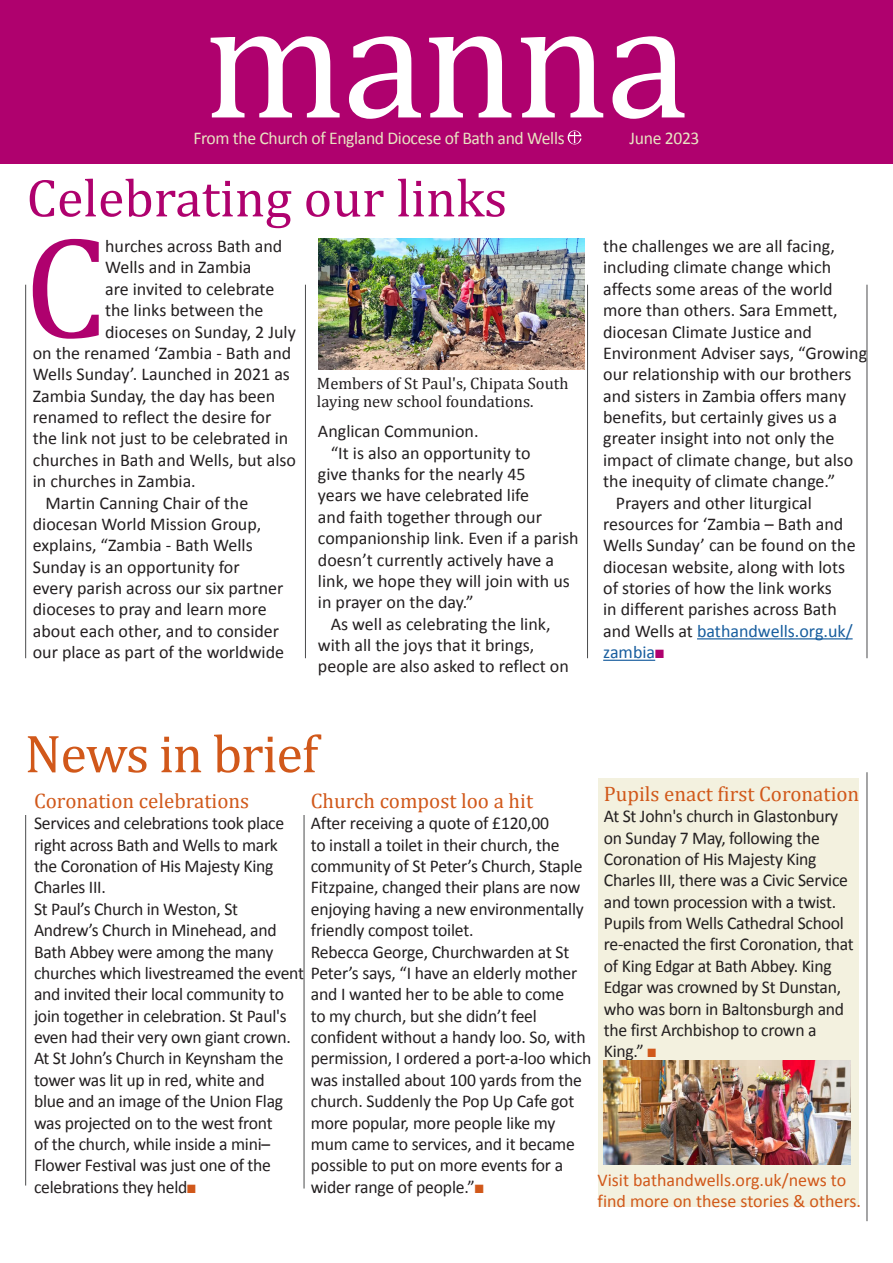
<style>
.page{position:relative;width:893px;height:1263px;background:#fff}
.page>*{position:absolute;margin:0;border:0;box-sizing:border-box;transform-origin:0 0}
.t1{font:170.7px "Cambria";letter-spacing:-.02em;color:#fff}
.FEATURE_DROP_CAP{font:146.25px "Cambria";color:#af016e}
.t2{font:54px "Cambria";color:#af016e}
.t3{font:54px "Cambria";letter-spacing:-.02em;color:#d1581a}
.BODY_COPY{font:21px "Cambria";color:#d1581a}
.BODY_COPY-2{font:18px/21.3px "Calibri";letter-spacing:-.01em;color:#231f20}
.FEATURE_DROP_CAP-2{font:18px "Calibri";color:#231f20}
.t4{font:18px/21.3px "Calibri";color:#d1581a}
.t5{font:18px "Calibri";letter-spacing:-.02em;color:#e8e4c2}
.t6{font:16.5px/18.1px "Cambria";color:#231f20}
.s1{color:#175d9e}
.s2{color:#af016e}
.s3{color:#d1581a}
</style>
<div class="page">
<div style="left:0;top:0;width:893px;height:164px;background:#af016e"></div>
<img style="left:568px;top:130px;width:14px;height:14px">
<hr style="left:697px;top:638px;width:156px;height:1px;background:#175d9e">
<hr style="left:603px;top:660px;width:52px;height:1px;background:#175d9e">
<hr style="left:867px;top:285px;width:1px;height:373px;background:#4b4c4d">
<hr style="left:867px;top:772px;width:1px;height:449px;background:#4b4c4d">
<hr style="left:25px;top:285px;width:1px;height:373px;background:#4b4c4d">
<hr style="left:25px;top:815px;width:1px;height:370px;background:#4b4c4d">
<hr style="left:305px;top:285px;width:1px;height:373px;background:#4b4c4d">
<hr style="left:587px;top:285px;width:1px;height:373px;background:#4b4c4d">
<hr style="left:304px;top:815px;width:1px;height:373px;background:#4b4c4d">
<div style="left:598px;top:779px;width:261px;height:428px;background:#f3f1df"></div>
<img style="left:604px;top:1060px;width:246px;height:105px">
<img style="left:319px;top:239px;width:265px;height:131px">
<p class="t1" style="left:204px;top:-41px;width:487px">manna</p>
<p class="t5" style="left:193px;top:127px;width:373px">From the Church of England Diocese of Bath and Wells</p>
<p class="t5" style="left:630px;top:127px;width:71px">June 2023</p>
<p class="t2" style="left:27px;top:166px;width:482px">Celebrating our links</p>
<p class="FEATURE_DROP_CAP" style="left:24px;top:202px;width:84px">C</p>
<p class="FEATURE_DROP_CAP-2" style="left:105px;top:235px;width:179px">hurches across Bath and</p>
<p class="FEATURE_DROP_CAP-2" style="left:105px;top:256px;width:148px">Wells and in Zambia</p>
<p class="FEATURE_DROP_CAP-2" style="left:105px;top:277px;width:171px">are invited to celebrate</p>
<p class="FEATURE_DROP_CAP-2" style="left:105px;top:299px;width:160px">the links between the</p>
<p class="FEATURE_DROP_CAP-2" style="left:105px;top:320px;width:192px">dioceses on Sunday, 2 July</p>
<p class="FEATURE_DROP_CAP-2" style="left:33px;top:342px;width:260px">on the renamed ‘Zambia - Bath and</p>
<p class="FEATURE_DROP_CAP-2" style="left:33px;top:363px;width:259px">Wells Sunday’. Launched in 2021 as</p>
<p class="FEATURE_DROP_CAP-2" style="left:33px;top:384px;width:244px">Zambia Sunday, the day has been</p>
<p class="FEATURE_DROP_CAP-2" style="left:33px;top:406px;width:240px">renamed to reflect the desire for</p>
<p class="FEATURE_DROP_CAP-2" style="left:33px;top:427px;width:257px">the link not just to be celebrated in</p>
<p class="FEATURE_DROP_CAP-2" style="left:33px;top:448px;width:265px">churches in Bath and Wells, but also</p>
<p class="FEATURE_DROP_CAP-2" style="left:33px;top:470px;width:165px">in churches in Zambia.</p>
<p class="BODY_COPY-2" style="left:33px;top:492px;width:253px;text-indent:13px">Martin Canning Chair of the diocesan World Mission Group, explains, “Zambia - Bath Wells<br>Sunday is an opportunity for every parish across our six partner dioceses to pray and learn more about each other, and to consider our place as part of the worldwide</p>
<p class="t6" style="left:317px;top:374px;width:253px">Members of St Paul's, Chipata South laying new school foundations.</p>
<p class="BODY_COPY-2" style="left:318px;top:421px;width:162px">Anglican Communion.</p>
<p class="BODY_COPY-2" style="left:318px;top:442px;width:262px;text-indent:13px">“It is also an opportunity to<br>give thanks for the nearly 45<br>years we have celebrated life<br>and faith together through our companionship link. Even if a parish doesn’t currently actively have a link, we hope they will join with us in prayer on the day.”</p>
<p class="BODY_COPY-2" style="left:318px;top:613px;width:252px;text-indent:13px">As well as celebrating the link, with all the joys that it brings, people are also asked to reflect on</p>
<p class="BODY_COPY-2" style="left:603px;top:235px;width:265px">the challenges we are all facing, including climate change which affects some areas of the world more than others. Sara Emmett, diocesan Climate Justice and<br>Environment Adviser says, “Growing our relationship with our brothers and sisters in Zambia offers many benefits, but certainly gives us a greater insight into not only the impact of climate change, but also the inequity of climate change.”</p>
<p class="BODY_COPY-2" style="left:603px;top:492px;width:254px;text-indent:13px">Prayers and other liturgical resources for ‘Zambia – Bath and<br>Wells Sunday’ can be found on the diocesan website, along with lots of stories of how the link works<br>in different parishes across Bath and Wells at <span class="s1">bathandwells.org.uk/ zambia</span><span class="s2">■</span></p>
<p class="t3" style="left:25px;top:722px;width:295px">News in brief</p>
<p class="BODY_COPY" style="left:34px;top:788px;width:217px">Coronation celebrations</p>
<p class="BODY_COPY-2" style="left:34px;top:813px;width:252px">Services and celebrations took place right across Bath and Wells to mark the Coronation of His Majesty King<br>Charles III.</p>
<p class="BODY_COPY-2" style="left:34px;top:898px;width:545px">St Paul’s Church in Weston, St<br>Andrew’s Church in Minehead, and<br>Bath Abbey were among the many<br>churches which livestreamed the event Peter’s says, “I have an elderly mother and invited their local community to<br>join together in celebration. St Paul's<br>even had their very own giant crown.<br>At St John’s Church in Keynsham the<br>tower was lit up in red, white and<br>blue and an image of the Union Flag<br>was projected on to the west front<br>of the church, while inside a mini–<br>Flower Festival was just one of the<br>celebrations they held<span class="s3">■</span></p>
<p class="BODY_COPY" style="left:604px;top:781px;width:257px">Pupils enact first Coronation</p>
<p class="BODY_COPY-2" style="left:604px;top:805px;width:251px">At St John's church in Glastonbury on Sunday 7 May, following the<br>Coronation of His Majesty King<br>Charles III, there was a Civic Service and town procession with a twist.<br>Pupils from Wells Cathedral School re-enacted the first Coronation, that of King Edgar at Bath Abbey. King<br>Edgar was crowned by St Dunstan, who was born in Baltonsburgh and the first Archbishop to crown a<br>King.” <span class="s3">■</span></p>
<p class="BODY_COPY" style="left:311px;top:788px;width:224px">Church compost loo a hit</p>
<p class="BODY_COPY-2" style="left:311px;top:813px;width:275px">After receiving a quote of £120,00<br>to install a toilet in their church, the community of St Peter’s Church, Staple Fitzpaine, changed their plans are now enjoying having a new environmentally friendly compost toilet.</p>
<p class="BODY_COPY-2" style="left:311px;top:941px;width:260px">Rebecca George, Churchwarden at St</p>
<p class="BODY_COPY-2" style="left:311px;top:984px;width:282px">and I wanted her to be able to come<br>to my church, but she didn’t feel confident without a handy loo. So, with permission, I ordered a port-a-loo which was installed about 100 yards from the church. Suddenly the Pop Up Cafe got more popular, more people like my mum came to services, and it became possible to put on more events for a wider range of people.”<span class="s3">■</span></p>
<p class="t4" style="left:597px;top:1169px;width:265px">Visit bathandwells.org.uk/news to find more on these stories &amp; others.</p>
</div>
